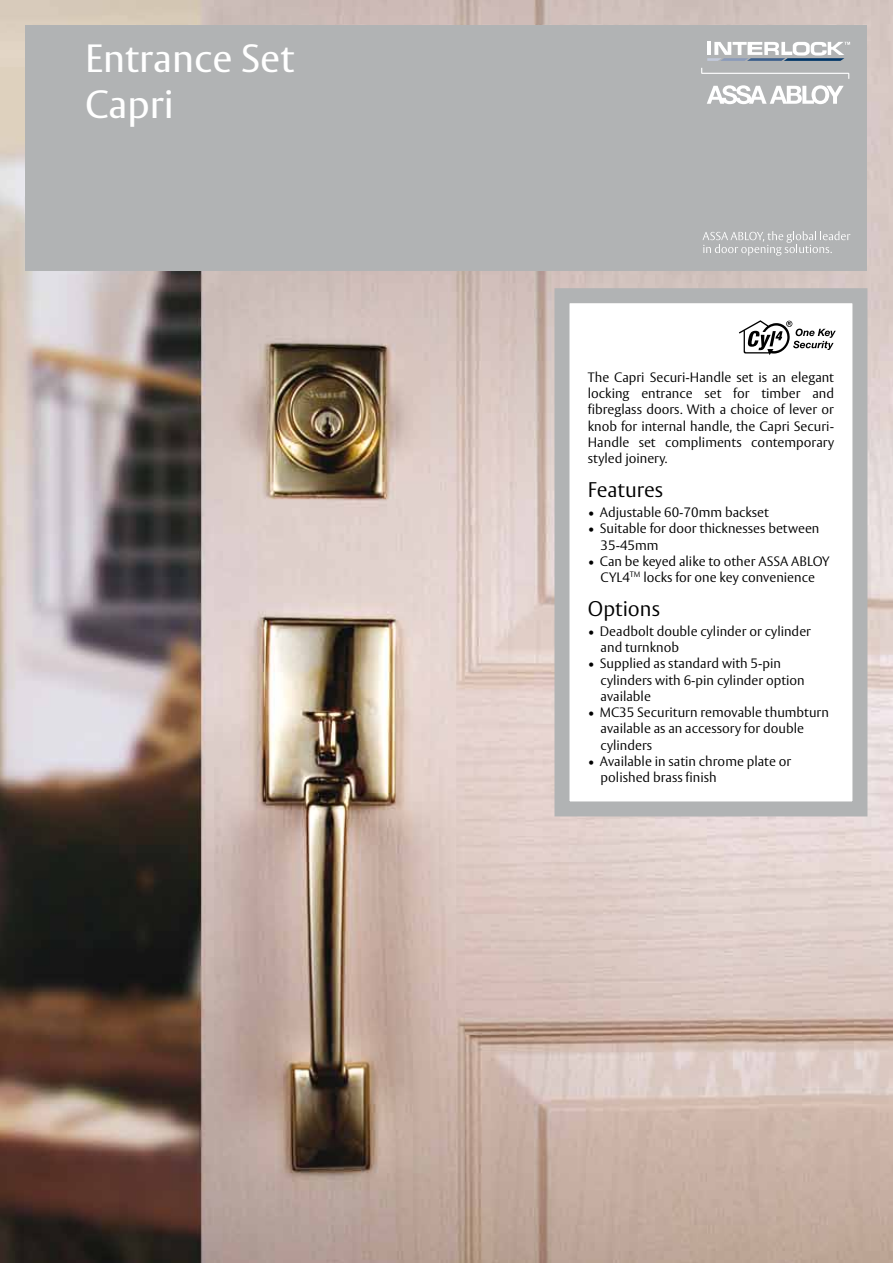
<style>
.page{position:relative;width:893px;height:1263px;background:#fff}
.page>*{position:absolute;margin:0;border:0;box-sizing:border-box;transform-origin:0 0}
.t1{font:39px/46.8px "ASSA Vesta";color:#fff}
.t2{font:300 21px "ASSA Vesta";color:#000}
.t3{font:300 13.5px/16.2px "ASSA Vesta";color:#000}
</style>
<div class="page">
<img style="left:0;top:0;width:893px;height:1263px">
<div style="left:26px;top:26px;width:841px;height:245px;background:#b1b3b4"></div>
<div style="left:554px;top:288px;width:313px;height:528px;background:#fff;border:15px solid #b1b3b4"></div>
<svg style="left:739px;top:320px;width:97px;height:35px"></svg>
<svg style="left:702px;top:231px;width:148px;height:25px"></svg>
<svg style="left:701px;top:68px;width:148px;height:11px"></svg>
<svg style="left:707px;top:85px;width:137px;height:19px"></svg>
<svg style="left:707px;top:42px;width:143px;height:19px"></svg>
<h1 class="t1" style="left:85px;top:36px;width:211px">Entrance Set<br>Capri</h1>
<p class="t3" style="left:588px;top:370px;width:248px;text-align:justify">The Capri Securi-Handle set is an elegant locking entrance set for timber and fibreglass doors. With a choice of lever or knob for internal handle, the Capri Securi-Handle set compliments contemporary styled joinery.</p>
<h2 class="t2" style="left:588px;top:477px;width:77px">Features</h2>
<p class="t3" style="left:588px;top:505px;width:183px">• Adjustable 60-70mm backset</p>
<p class="t3" style="left:601px;top:521px;width:220px;text-indent:-13px">• Suitable for door thicknesses between<br>35-45mm</p>
<p class="t3" style="left:588px;top:553px;width:243px;text-align:center">• Can be keyed alike to other ASSA ABLOY<br>CYL4<sup>TM</sup> locks for one key convenience</p>
<h2 class="t2" style="left:588px;top:596px;width:74px">Options</h2>
<p class="t3" style="left:601px;top:624px;width:212px;text-indent:-13px">• Deadbolt double cylinder or cylinder and turnknob</p>
<p class="t3" style="left:601px;top:656px;width:206px;text-indent:-13px">• Supplied as standard with 5-pin cylinders with 6-pin cylinder option available</p>
<p class="t3" style="left:601px;top:705px;width:230px;text-indent:-13px">• MC35 Securiturn removable thumbturn available as an accessory for double cylinders</p>
<p class="t3" style="left:601px;top:753px;width:192px;text-indent:-13px">• Available in satin chrome plate or polished brass finish</p>
</div>
